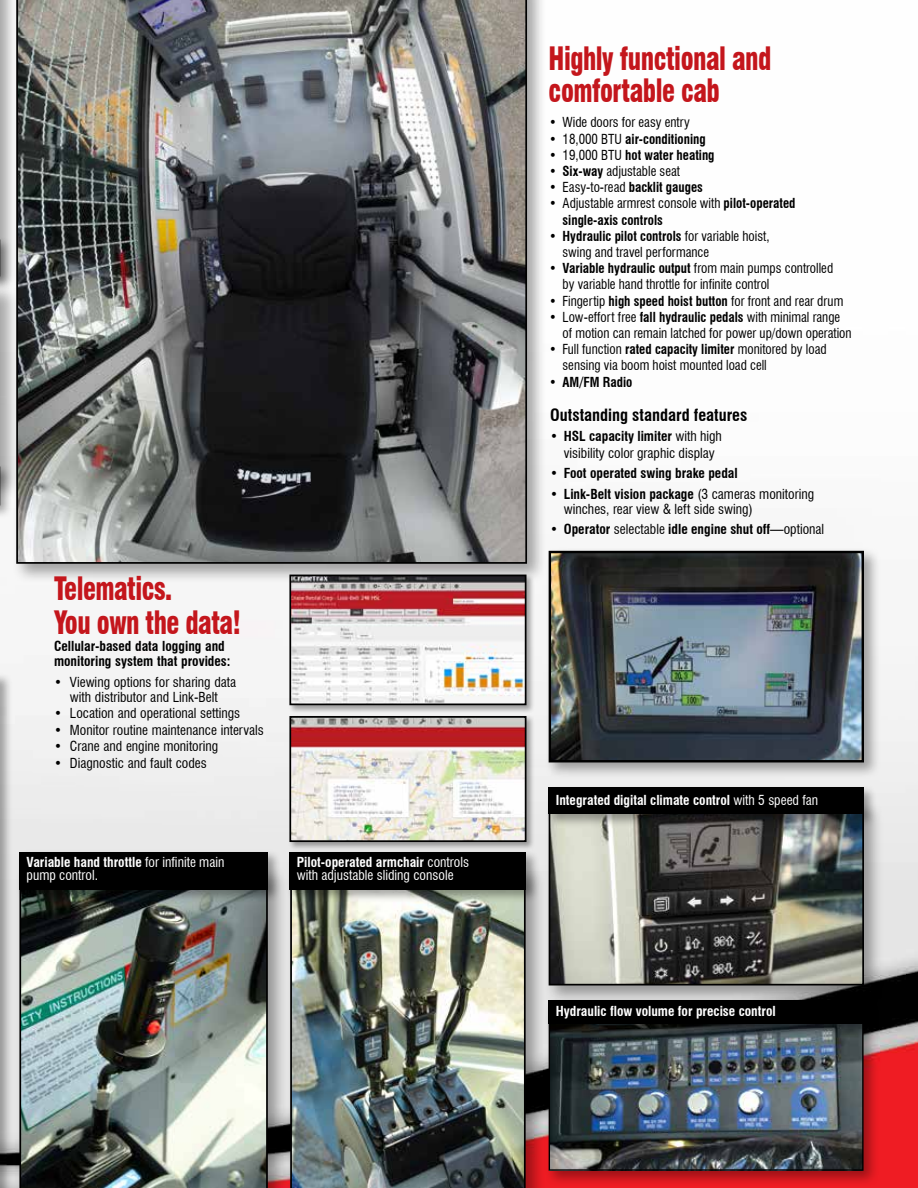
<style>
.page{position:relative;width:918px;height:1188px;background:#fff}
.page>*{position:absolute;margin:0;border:0;box-sizing:border-box;transform-origin:0 0}
.t1{font:900 condensed 31.5px/31.5px "Swiss 721 BT";letter-spacing:-.02em;color:#c4161c;scale:.83 1}
.t2{font:700 condensed 16.5px "Swiss 721 BT";color:#000}
.t3{font:condensed 13.5px/16.2px "Swiss 721 BT";color:#000;scale:.96 1}
.t4{font:condensed 13.5px/16.2px "Swiss 721 BT";color:#000;text-align:center}
.t5{font:700 condensed 13.5px/15px "Swiss 721 BT";color:#000}
.t6{font:700 condensed 13.5px/16.2px "Swiss 721 BT";color:#000;scale:.96 1}
.t7{font:condensed 13.5px/13.5px "Swiss 721 BT";color:#fff}
.t8{font:700 condensed 13.5px "Swiss 721 BT";color:#fff}
.s1{font-weight:700}
.s2{font-weight:400}
</style>
<div class="page">
<img style="left:0;top:620px;width:918px;height:568px">
<div style="left:0;top:0;width:19px;height:295px;background:#000;opacity:.35"></div>
<svg style="left:0;top:0;width:1px;height:236px"></svg>
<div style="left:0;top:281px;width:21px;height:220px;background:#000;opacity:.35"></div>
<svg style="left:0;top:290px;width:1px;height:174px"></svg>
<div style="left:0;top:464px;width:14px;height:55px;background:#000;opacity:.35"></div>
<div style="left:0;top:236px;width:14px;height:54px;background:#000;opacity:.35"></div>
<div style="left:12px;top:0;width:535px;height:583px;background:#000;opacity:.35"></div>
<svg style="left:16px;top:0;width:511px;height:564px;background:#656767"></svg>
<div style="left:544px;top:799px;width:340px;height:206px;background:#000;opacity:.35"></div>
<img style="left:552px;top:828px;width:309px;height:154px">
<div style="left:549px;top:804px;width:315px;height:181px;border:2px solid #000"></div>
<div style="left:545px;top:1000px;width:335px;height:187px;background:#000;opacity:.35"></div>
<img style="left:551px;top:1037px;width:311px;height:132px">
<div style="left:549px;top:1004px;width:315px;height:167px;border:1px solid #000"></div>
<div style="left:286px;top:864px;width:259px;height:324px;background:#000;opacity:.35"></div>
<img style="left:290px;top:904px;width:236px;height:284px">
<div style="left:15px;top:864px;width:272px;height:324px;background:#000;opacity:.35"></div>
<img style="left:19px;top:904px;width:249px;height:284px">
<div style="left:0;top:672px;width:14px;height:516px;background:#000;opacity:.35"></div>
<svg style="left:0;top:675px;width:1px;height:513px"></svg>
<div style="left:545px;top:547px;width:335px;height:232px;background:#000;opacity:.35"></div>
<img style="left:552px;top:554px;width:309px;height:205px">
<div style="left:549px;top:551px;width:315px;height:211px;border:2px solid #000"></div>
<div style="left:16px;top:849px;width:266px;height:55px;background:#000;opacity:.35"></div>
<div style="left:19px;top:852px;width:249px;height:38px;background:#000"></div>
<div style="left:287px;top:849px;width:253px;height:55px;background:#000;opacity:.35"></div>
<div style="left:290px;top:852px;width:236px;height:38px;background:#000"></div>
<div style="left:545px;top:784px;width:332px;height:44px;background:#000;opacity:.35"></div>
<div style="left:549px;top:787px;width:315px;height:27px;background:#000"></div>
<div style="left:546px;top:997px;width:332px;height:40px;background:#000;opacity:.35"></div>
<div style="left:549px;top:1000px;width:315px;height:24px;background:#000"></div>
<div style="left:288px;top:573px;width:247px;height:141px;background:#000;opacity:.35"></div>
<img style="left:292px;top:578px;width:232px;height:124px">
<div style="left:289px;top:575px;width:238px;height:130px;border:2px solid #000"></div>
<div style="left:288px;top:714px;width:247px;height:136px;background:#000;opacity:.35"></div>
<img style="left:292px;top:719px;width:232px;height:120px">
<div style="left:289px;top:716px;width:238px;height:126px;border:2px solid #000"></div>
<h1 class="t1" style="left:54px;top:571px;width:227px;line-height:34.5px">Telematics.<br>You own the data!</h1>
<p class="t5" style="left:54px;top:638px;width:178px">Cellular-based data logging and monitoring system that provides:</p>
<p class="t4" style="left:54px;top:674px;width:184px;line-height:15.8px">• Viewing options for sharing data with distributor and Link-Belt</p>
<p class="t4" style="left:54px;top:705px;width:188px">• Location and operational settings</p>
<p class="t4" style="left:54px;top:722px;width:211px">• Monitor routine maintenance intervals</p>
<p class="t4" style="left:54px;top:738px;width:166px">• Crane and engine monitoring</p>
<p class="t4" style="left:54px;top:755px;width:154px">• Diagnostic and fault codes</p>
<p class="t7" style="left:27px;top:855px;width:199px"><span class="s1">Variable hand throttle</span> for infinite main pump control.</p>
<p class="t7" style="left:297px;top:855px;width:174px"><span class="s1">Pilot-operated armchair</span> controls with adjustable sliding console</p>
<h1 class="t1" style="left:549px;top:43px;width:270px">Highly functional and comfortable cab</h1>
<p class="t3" style="left:549px;top:114px;width:148px">• Wide doors for easy entry</p>
<p class="t6" style="left:549px;top:131px;width:165px"><span class="s2">• 18,000 BTU</span> air-conditioning</p>
<p class="t6" style="left:549px;top:147px;width:174px"><span class="s2">• 19,000 BTU</span> hot water heating</p>
<p class="t3" style="left:549px;top:163px;width:138px">• <span class="s1">Six-way</span> adjustable seat</p>
<p class="t3" style="left:549px;top:179px;width:162px">• Easy-to-read <span class="s1">backlit gauges</span></p>
<p class="t6" style="left:563px;top:195px;width:244px;text-indent:-14px"><span class="s2">• Adjustable armrest console with</span> pilot-operated single-axis controls</p>
<p class="t3" style="left:563px;top:228px;width:217px;text-indent:-14px">• <span class="s1">Hydraulic pilot controls</span> for variable hoist, swing and travel performance</p>
<p class="t3" style="left:563px;top:260px;width:283px;text-indent:-14px">• <span class="s1">Variable hydraulic output</span> from main pumps controlled by variable hand throttle for infinite control</p>
<p class="t3" style="left:549px;top:293px;width:308px">• Fingertip <span class="s1">high speed hoist button</span> for front and rear drum</p>
<p class="t3" style="left:563px;top:309px;width:303px;text-indent:-14px">• Low-effort free <span class="s1">fall hydraulic pedals</span> with minimal range of motion can remain latched for power up/down operation</p>
<p class="t3" style="left:563px;top:341px;width:277px;text-indent:-14px">• Full function <span class="s1">rated capacity limiter</span> monitored by load sensing via boom hoist mounted load cell</p>
<p class="t6" style="left:549px;top:374px;width:88px"><span class="s2">•</span> AM/FM Radio</p>
<p class="t2" style="left:550px;top:405px;width:199px">Outstanding standard features</p>
<p class="t4" style="left:550px;top:428px;width:173px">• <span class="s1">HSL capacity limiter</span> with high visibility color graphic display</p>
<p class="t5" style="left:550px;top:466px;width:189px"><span class="s2">•</span> Foot operated swing brake pedal</p>
<p class="t4" style="left:564px;top:487px;width:252px;line-height:14.7px;text-align:left;text-indent:-14px">• <span class="s1">Link-Belt vision package</span> (3 cameras monitoring winches, rear view &amp; left side swing)</p>
<p class="t5" style="left:550px;top:522px;width:276px"><span class="s2">•</span> Operator <span class="s2">selectable</span> idle engine shut off<span class="s2">—optional</span></p>
<p class="t8" style="left:556px;top:792px;width:264px">Integrated digital climate control <span class="s2">with 5 speed fan</span></p>
<p class="t8" style="left:556px;top:1003px;width:222px">Hydraulic flow volume for precise control</p>
</div>
